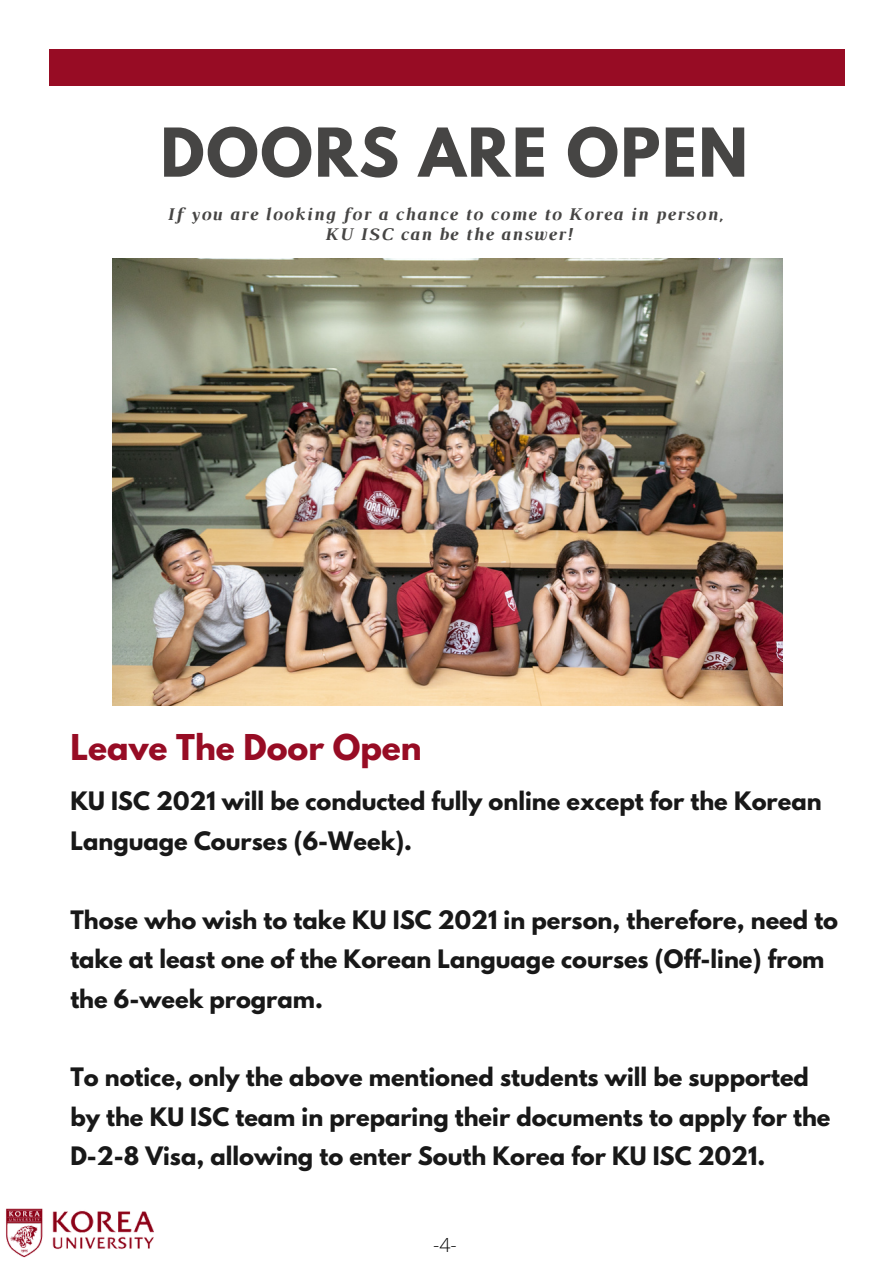
<style>
.page{position:relative;width:894px;height:1264px;background:#fff}
.page>*{position:absolute;margin:0;border:0;box-sizing:border-box;transform-origin:0 0}
.t1{font:700 59.55px "League Spartan";letter-spacing:.03em;color:#464544}
.t2{font:700 31.5px "League Spartan";color:#970c24}
.t3{font:700 22.5px/39.5px "League Spartan";color:#181818}
.t4{font:300 19.5px "Open Sans";color:#000}
.t5{font:italic 700 18.15px "Luthier";letter-spacing:.06em;color:#464544}
</style>
<div class="page">
<div style="left:50px;top:50px;width:794px;height:36px;background:#970c24"></div>
<img style="left:112px;top:258px;width:670px;height:447px">
<img style="left:6px;top:1208px;width:148px;height:50px">
<p class="t1" style="left:160px;top:123px;width:588px">DOORS ARE OPEN</p>
<p class="t5" style="left:166px;top:207px;width:558px">If you are looking for a chance to come to Korea in person,</p>
<p class="t5" style="left:324px;top:228px;width:249px">KU ISC can be the answer!</p>
<p class="t2" style="left:70px;top:731px;width:353px">Leave The Door Open</p>
<p class="t3" style="left:70px;top:784px;width:752px">KU ISC 2021 will be conducted fully online except for the Korean<br>Language Courses (6-Week).</p>
<p class="t3" style="left:70px;top:902px;width:769px">Those who wish to take KU ISC 2021 in person, therefore, need to take at least one of the Korean Language courses (Off-line) from the 6-week program.</p>
<p class="t3" style="left:70px;top:1060px;width:761px">To notice, only the above mentioned students will be supported by the KU ISC team in preparing their documents to apply for the<br>D-2-8 Visa, allowing to enter South Korea for KU ISC 2021.</p>
<p class="t4" style="left:433px;top:1231px;width:25px">-4-</p>
</div>
